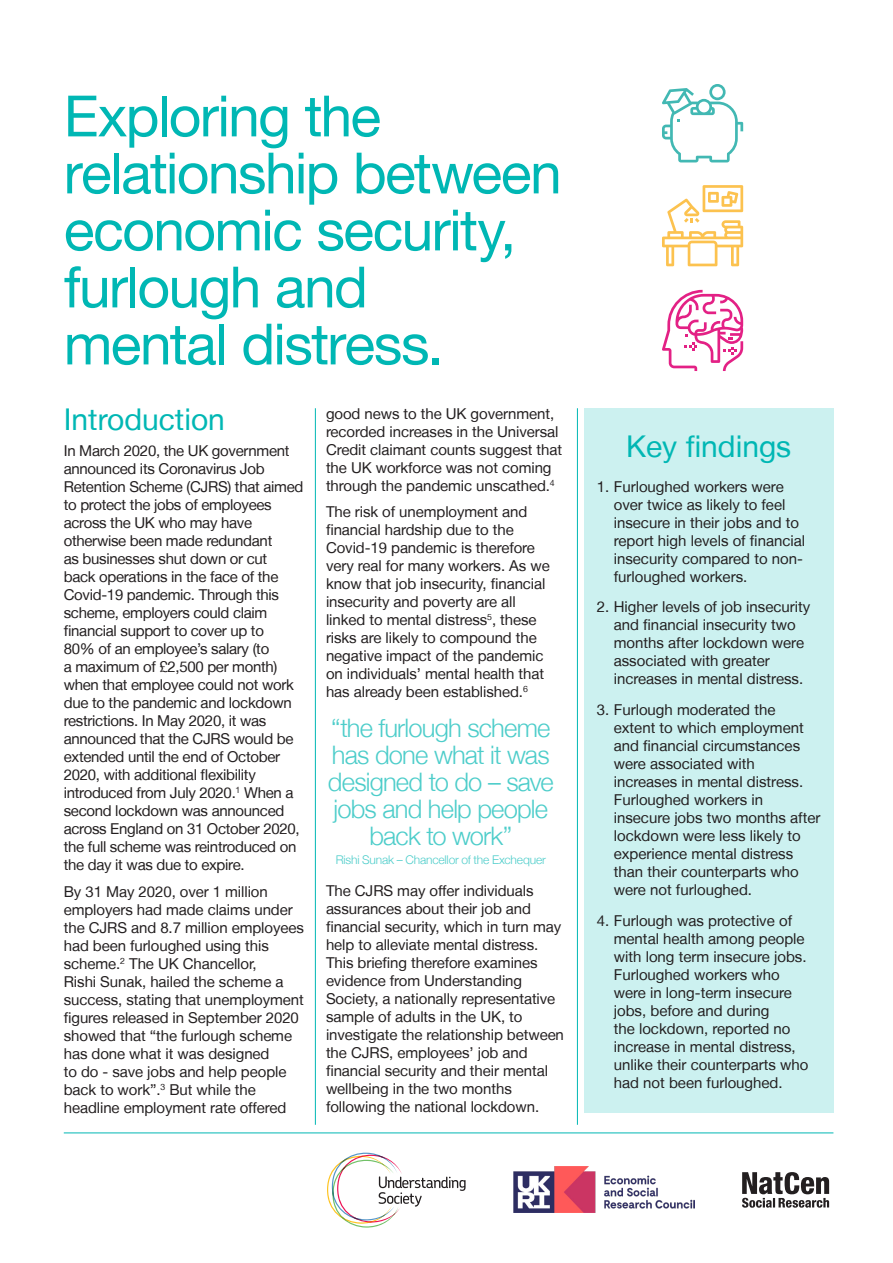
<style>
.page{position:relative;width:893px;height:1263px;background:#fff}
.page>*{position:absolute;margin:0;border:0;box-sizing:border-box;transform-origin:0 0}
.t1{font:57px/57px "Helvetica Neue LT";letter-spacing:-.03em;color:#00b7b4}
.body_copy{font:30px "Helvetica Neue LT";color:#00b7b4}
.t2{font:300 25.5px/27px "Helvetica Neue";letter-spacing:-.03em;color:#4dcdca;text-align:center}
.body_copy-2{font:15px/18px "Helvetica Neue LT";letter-spacing:-.005em;color:#231f20}
.t3{font:300 12px "Helvetica Neue";letter-spacing:-.015em;color:#4dcdca}
</style>
<div class="page">
<svg style="left:742px;top:1172px;width:87px;height:36px"></svg>
<img style="left:513px;top:1167px;width:181px;height:46px">
<svg style="left:327px;top:1152px;width:139px;height:76px"></svg>
<div style="left:584px;top:408px;width:249px;height:84px;background:#ccf1f0"></div>
<div style="left:584px;top:455px;width:249px;height:159px;background:#ccf1f0"></div>
<div style="left:584px;top:576px;width:249px;height:141px;background:#ccf1f0"></div>
<div style="left:584px;top:679px;width:249px;height:249px;background:#ccf1f0"></div>
<div style="left:584px;top:890px;width:249px;height:222px;background:#ccf1f0"></div>
<hr style="left:64px;top:1132px;width:769px;height:1px;background:#00b7b4">
<hr style="left:315px;top:408px;width:1px;height:717px;background:#00b7b4">
<hr style="left:577px;top:408px;width:1px;height:717px;background:#00b7b4">
<svg style="left:662px;top:185px;width:81px;height:81px"></svg>
<svg style="left:662px;top:290px;width:81px;height:81px"></svg>
<svg style="left:662px;top:84px;width:81px;height:78px"></svg>
<p class="t1" style="left:64px;top:87px;width:499px">Exploring the relationship between economic security, furlough and<br>mental distress.</p>
<p class="body_copy" style="left:64px;top:401px;width:163px">Introduction</p>
<p class="body_copy-2" style="left:64px;top:442px;width:241px">In March 2020, the UK government announced its Coronavirus Job<br>Retention Scheme (CJRS) that aimed to protect the jobs of employees across the UK who may have otherwise been made redundant<br>as businesses shut down or cut<br>back operations in the face of the<br>Covid-19 pandemic. Through this scheme, employers could claim financial support to cover up to<br>80% of an employee’s salary (to<br>a maximum of £2,500 per month) when that employee could not work due to the pandemic and lockdown restrictions. In May 2020, it was announced that the CJRS would be extended until the end of October<br>2020, with additional flexibility introduced from July 2020.<sup>1</sup> When a second lockdown was announced across England on 31 October 2020, the full scheme was reintroduced on the day it was due to expire.</p>
<p class="body_copy-2" style="left:64px;top:882px;width:242px">By 31 May 2020, over 1 million employers had made claims under the CJRS and 8.7 million employees had been furloughed using this scheme.<sup>2</sup> The UK Chancellor,<br>Rishi Sunak, hailed the scheme a success, stating that unemployment figures released in September 2020 showed that “the furlough scheme has done what it was designed<br>to do - save jobs and help people back to work”.<sup>3</sup> But while the headline employment rate offered</p>
<p class="body_copy-2" style="left:326px;top:404px;width:238px">good news to the UK government, recorded increases in the Universal Credit claimant counts suggest that the UK workforce was not coming through the pandemic unscathed.<sup>4</sup></p>
<p class="body_copy-2" style="left:326px;top:503px;width:225px">The risk of unemployment and financial hardship due to the<br>Covid-19 pandemic is therefore very real for many workers. As we know that job insecurity, financial insecurity and poverty are all linked to mental distress<sup>5</sup>, these risks are likely to compound the negative impact of the pandemic on individuals’ mental health that has already been established.<sup>6</sup></p>
<p class="t2" style="left:328px;top:712px;width:227px">“the furlough scheme has done what it was designed to do – save jobs and help people back to work”</p>
<p class="t3" style="left:336px;top:850px;width:212px">Rishi Sunak – Chancellor of the Exchequer</p>
<p class="body_copy-2" style="left:326px;top:881px;width:239px">The CJRS may offer individuals assurances about their job and financial security, which in turn may help to alleviate mental distress.<br>This briefing therefore examines evidence from Understanding Society, a nationally representative sample of adults in the UK, to investigate the relationship between the CJRS, employees’ job and financial security and their mental wellbeing in the two months following the national lockdown.</p>
<p class="body_copy" style="left:626px;top:428px;width:167px">Key findings</p>
<p class="body_copy-2" style="left:614px;top:477px;width:193px;text-indent:-17px">1. Furloughed workers were over twice as likely to feel insecure in their jobs and to report high levels of financial insecurity compared to non&shy;furloughed workers.</p>
<p class="body_copy-2" style="left:614px;top:598px;width:198px;text-indent:-17px">2. Higher levels of job insecurity and financial insecurity two months after lockdown were associated with greater increases in mental distress.</p>
<p class="body_copy-2" style="left:614px;top:701px;width:208px;text-indent:-17px">3. Furlough moderated the extent to which employment and financial circumstances were associated with increases in mental distress.<br>Furloughed workers in insecure jobs two months after lockdown were less likely to experience mental distress than their counterparts who were not furloughed.</p>
<p class="body_copy-2" style="left:614px;top:911px;width:196px;text-indent:-17px">4. Furlough was protective of mental health among people with long term insecure jobs.<br>Furloughed workers who were in long-term insecure jobs, before and during<br>the lockdown, reported no increase in mental distress, unlike their counterparts who had not been furloughed.</p>
</div>
